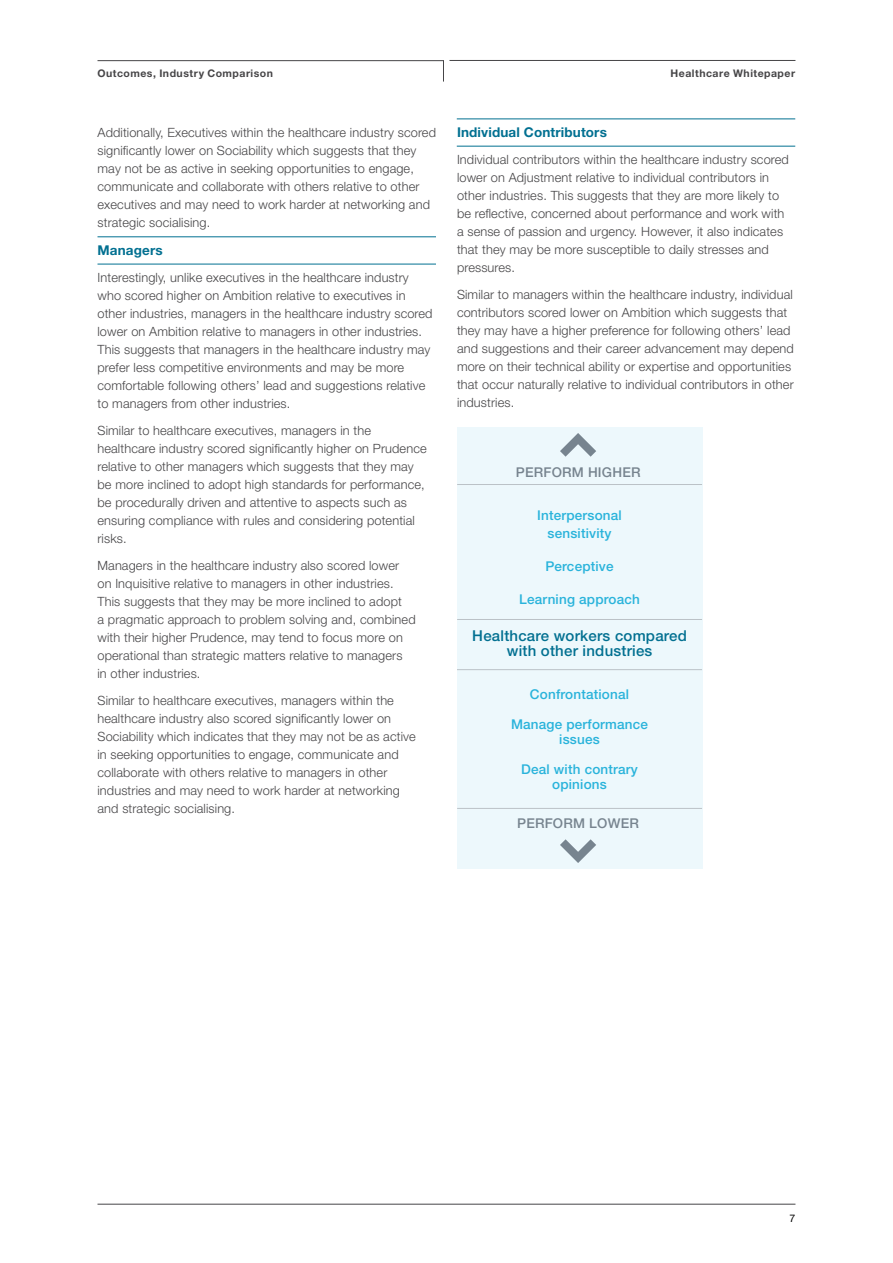
<style>
.page{position:relative;width:893px;height:1263px;background:#fff}
.page>*{position:absolute;margin:0;border:0;box-sizing:border-box;transform-origin:0 0}
.t1{font:500 15px/15px "Helvetica Neue LT Std";letter-spacing:.015em;color:#027091;text-align:center}
.t2{font:500 13.5px/15px "Helvetica Neue LT Std";letter-spacing:.015em;color:#29b3db;text-align:center}
.t3{font:700 13.5px "Helvetica Neue LT Std";letter-spacing:.01em;color:#027091}
.t4{font:500 13.5px "Helvetica Neue LT Std";letter-spacing:.015em;color:#77848f}
.t5{font:300 12.75px/18px "Helvetica Neue LT Std";letter-spacing:.01em;color:#464547}
.t6{font:700 10.5px "Helvetica Neue LT Std";letter-spacing:.05em;color:#464547}
.t7{font:10.5px "Helvetica Neue LT Std";color:#000}
</style>
<div class="page">
<svg style="left:97px;top:60px;width:347px;height:22px"></svg>
<hr style="left:449px;top:60px;width:346px;height:1px;background:#464547">
<hr style="left:98px;top:1204px;width:697px;height:1px;background:#464547">
<div style="left:457px;top:427px;width:245px;height:442px;background:#edf8fc"></div>
<svg style="left:560px;top:433px;width:36px;height:24px"></svg>
<svg style="left:560px;top:839px;width:36px;height:24px"></svg>
<hr style="left:457px;top:484px;width:245px;height:1px;background:#bbc2c7">
<hr style="left:457px;top:808px;width:245px;height:1px;background:#bbc2c7">
<hr style="left:457px;top:619px;width:245px;height:1px;background:#bbc2c7">
<hr style="left:457px;top:669px;width:245px;height:1px;background:#bbc2c7">
<hr style="left:98px;top:264px;width:338px;height:1px;background:#027091">
<hr style="left:98px;top:236px;width:338px;height:1px;background:#027091">
<hr style="left:457px;top:146px;width:338px;height:1px;background:#027091">
<hr style="left:457px;top:119px;width:338px;height:1px;background:#027091">
<p class="t6" style="left:98px;top:67px;width:177px">Outcomes, Industry Comparison</p>
<p class="t5" style="left:98px;top:123px;width:340px">Additionally, Executives within the healthcare industry scored significantly lower on Sociability which suggests that they may not be as active in seeking opportunities to engage, communicate and collaborate with others relative to other executives and may need to work harder at networking and strategic socialising.</p>
<p class="t3" style="left:98px;top:242px;width:67px">Managers</p>
<p class="t5" style="left:98px;top:268px;width:337px">Interestingly, unlike executives in the healthcare industry who scored higher on Ambition relative to executives in other industries, managers in the healthcare industry scored lower on Ambition relative to managers in other industries.<br>This suggests that managers in the healthcare industry may prefer less competitive environments and may be more comfortable following others’ lead and suggestions relative to managers from other industries.</p>
<p class="t5" style="left:98px;top:421px;width:331px">Similar to healthcare executives, managers in the healthcare industry scored significantly higher on Prudence relative to other managers which suggests that they may be more inclined to adopt high standards for performance, be procedurally driven and attentive to aspects such as ensuring compliance with rules and considering potential risks.</p>
<p class="t5" style="left:98px;top:556px;width:320px">Managers in the healthcare industry also scored lower on Inquisitive relative to managers in other industries.<br>This suggests that they may be more inclined to adopt<br>a pragmatic approach to problem solving and, combined with their higher Prudence, may tend to focus more on operational than strategic matters relative to managers<br>in other industries.</p>
<p class="t5" style="left:98px;top:691px;width:320px">Similar to healthcare executives, managers within the healthcare industry also scored significantly lower on Sociability which indicates that they may not be as active in seeking opportunities to engage, communicate and collaborate with others relative to managers in other industries and may need to work harder at networking and strategic socialising.</p>
<p class="t6" style="left:671px;top:67px;width:126px">Healthcare Whitepaper</p>
<p class="t3" style="left:457px;top:124px;width:151px">Individual Contributors</p>
<p class="t5" style="left:457px;top:150px;width:333px">Individual contributors within the healthcare industry scored lower on Adjustment relative to individual contributors in other industries. This suggests that they are more likely to be reflective, concerned about performance and work with a sense of passion and urgency. However, it also indicates that they may be more susceptible to daily stresses and pressures.</p>
<p class="t5" style="left:457px;top:285px;width:338px">Similar to managers within the healthcare industry, individual contributors scored lower on Ambition which suggests that they may have a higher preference for following others’ lead and suggestions and their career advancement may depend more on their technical ability or expertise and opportunities that occur naturally relative to individual contributors in other industries.</p>
<p class="t4" style="left:516px;top:464px;width:126px">PERFORM HIGHER</p>
<p class="t2" style="left:537px;top:506px;width:86px;line-height:18px">Interpersonal sensitivity</p>
<p class="t2" style="left:545px;top:558px;width:70px">Perceptive</p>
<p class="t2" style="left:519px;top:591px;width:122px">Learning approach</p>
<p class="t1" style="left:472px;top:628px;width:216px">Healthcare workers compared with other industries</p>
<p class="t2" style="left:530px;top:686px;width:101px">Confrontational</p>
<p class="t2" style="left:511px;top:716px;width:138px">Manage performance issues</p>
<p class="t2" style="left:521px;top:761px;width:118px">Deal with contrary opinions</p>
<p class="t4" style="left:517px;top:815px;width:123px">PERFORM LOWER</p>
<p class="t7" style="left:790px;top:1212px;width:7px">7</p>
</div>
